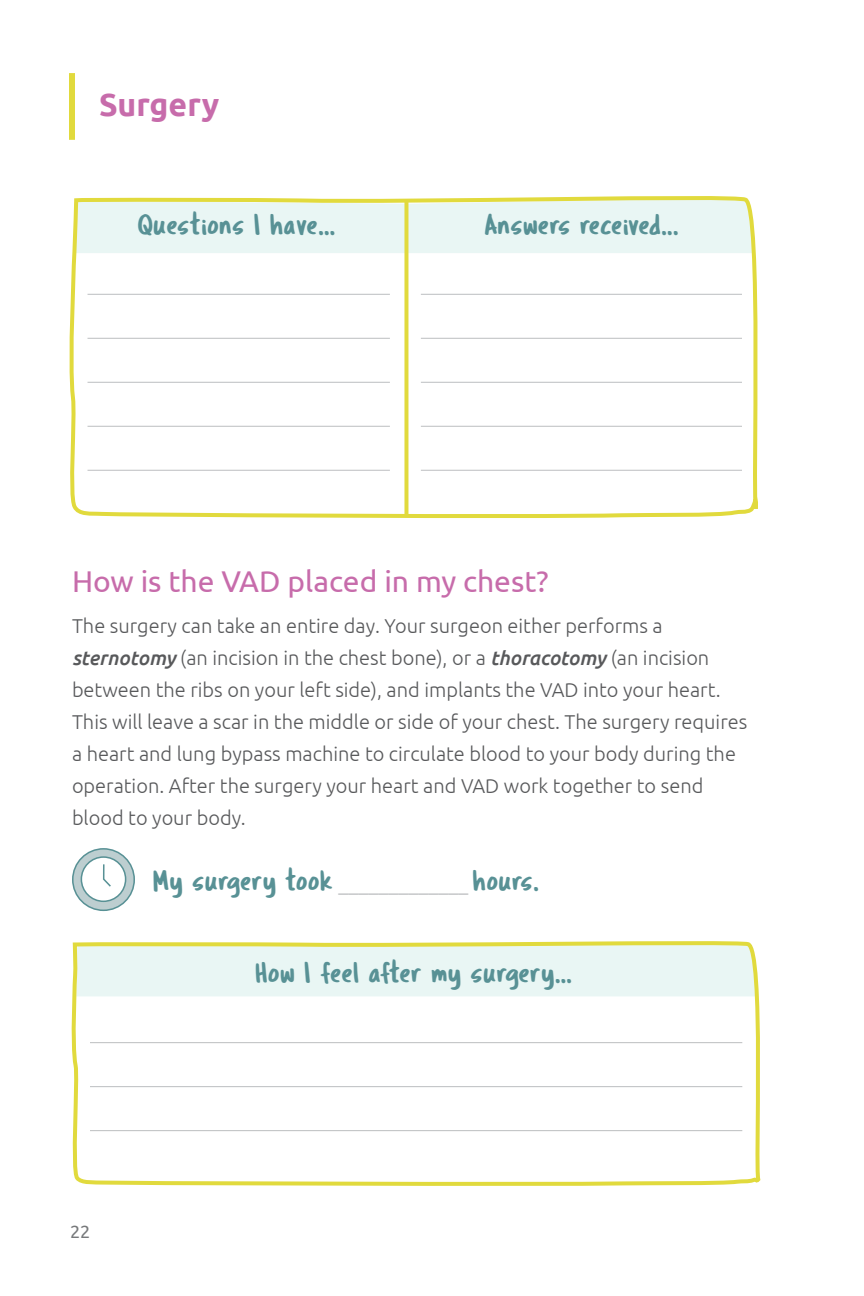
<style>
.page{position:relative;width:864px;height:1296px;background:#fff}
.page>*{position:absolute;margin:0;border:0;box-sizing:border-box;transform-origin:0 0}
.t1{font:700 32px "Ubuntu";color:#c76cab}
.t2{font:30px "Tragic Marker";letter-spacing:.01em;color:#589195}
.t3{font:30px "Ubuntu";color:#c76cab}
.t4{font:300 20px/32px "Ubuntu";color:#58595b}
.t5{font:18px "Ubuntu";color:#77797b}
.s1{font-weight:500;font-style:italic}
.s2{font-family:"Ubuntu";font-weight:300;font-size:20px;color:#bcbec0}
</style>
<div class="page">
<div style="left:69px;top:73px;width:6px;height:67px;background:#e1da3d"></div>
<svg style="left:69px;top:196px;width:689px;height:322px"></svg>
<svg style="left:404px;top:202px;width:4px;height:313px"></svg>
<svg style="left:73px;top:849px;width:61px;height:61px"></svg>
<div style="left:72px;top:848px;width:63px;height:63px;border:2px solid #589195;border-radius:50%"></div>
<div style="left:81px;top:857px;width:45px;height:44px;background:#fff;border-radius:50%"></div>
<div style="left:81px;top:856px;width:45px;height:46px;border:2px solid #589195;border-radius:50%"></div>
<svg style="left:102px;top:864px;width:9px;height:23px"></svg>
<svg style="left:71px;top:941px;width:690px;height:245px"></svg>
<hr style="left:90px;top:1130px;width:652px;height:1px;background:#bcbec0">
<hr style="left:90px;top:1042px;width:652px;height:1px;background:#bcbec0">
<hr style="left:90px;top:1086px;width:652px;height:1px;background:#bcbec0">
<h1 class="t1" style="left:99px;top:85px;width:122px">Surgery</h1>
<h2 class="t2" style="left:138px;top:207px;width:199px">Questions I have...</h2>
<h2 class="t2" style="left:485px;top:207px;width:195px">Answers received...</h2>
<h2 class="t3" style="left:72px;top:563px;width:478px">How is the VAD placed in my chest?</h2>
<p class="t4" style="left:72px;top:609px;width:677px">The surgery can take an entire day. Your surgeon either performs a <span class="s1">sternotomy</span> (an incision in the chest bone), or a <span class="s1">thoracotomy</span> (an incision between the ribs on your left side), and implants the VAD into your heart.<br>This will leave a scar in the middle or side of your chest. The surgery requires a heart and lung bypass machine to circulate blood to your body during the operation. After the surgery your heart and VAD work together to send blood to your body.</p>
<h2 class="t2" style="left:153px;top:862px;width:387px">My surgery took <span class="s2">_____________</span> hours.</h2>
<p class="t5" style="left:70px;top:1221px;width:22px">22</p>
<h2 class="t2" style="left:256px;top:954px;width:318px">How I feel after my surgery...</h2>
</div>
